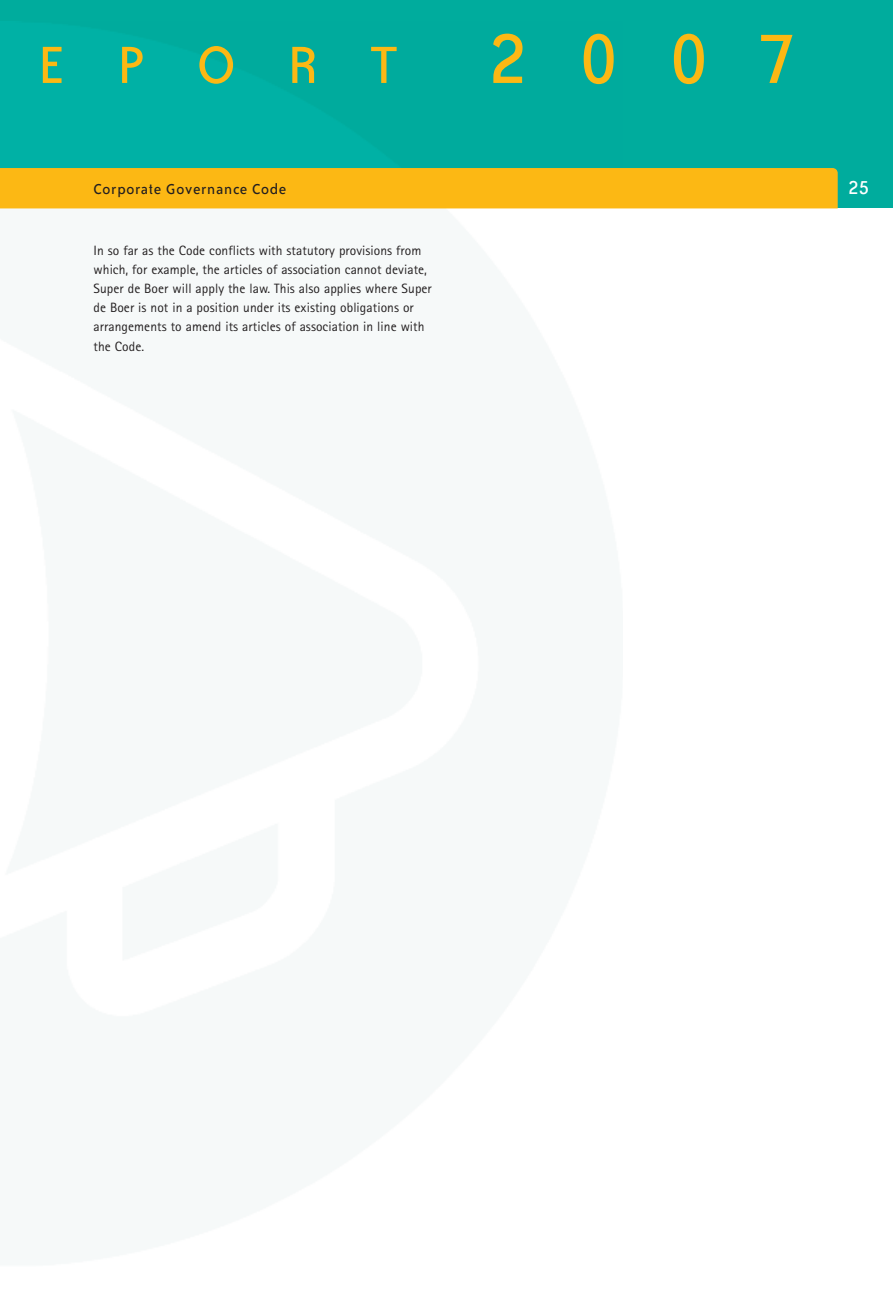
<style>
.page{position:relative;width:893px;height:1289px;background:#fff}
.page>*{position:absolute;margin:0;border:0;box-sizing:border-box;transform-origin:0 0}
.t1{font:60px "Bailey Sans ITC";letter-spacing:.865em;color:#fcb814}
.t2{font:22.5px "Bailey Sans ITC";color:#fff}
.t3{font:16.5px "Bailey Sans ITC";letter-spacing:.045em;color:#231f20}
.t4{font:13.5px/19px "Agfa Rotis Sans Serif";letter-spacing:.005em;color:#231f20}
.s1{font-size:84px}
</style>
<div class="page">
<div style="left:0;top:0;width:893px;height:208px;background:#00ac9d"></div>
<div style="left:0;top:168px;width:838px;height:40px;background:#fcb814"></div>
<h1 class="t1" style="left:38px;top:43px;width:760px">EPORT <span class="s1">2007</span></h1>
<p class="t3" style="left:94px;top:183px;width:194px">Corporate Governance Code</p>
<h2 class="t2" style="left:849px;top:179px;width:22px">25</h2>
<p class="t4" style="left:94px;top:242px;width:340px">In so far as the Code conflicts with statutory provisions from which, for example, the articles of association cannot deviate, Super de Boer will apply the law. This also applies where Super de Boer is not in a position under its existing obligations or arrangements to amend its articles of association in line with the Code.</p>
</div>
